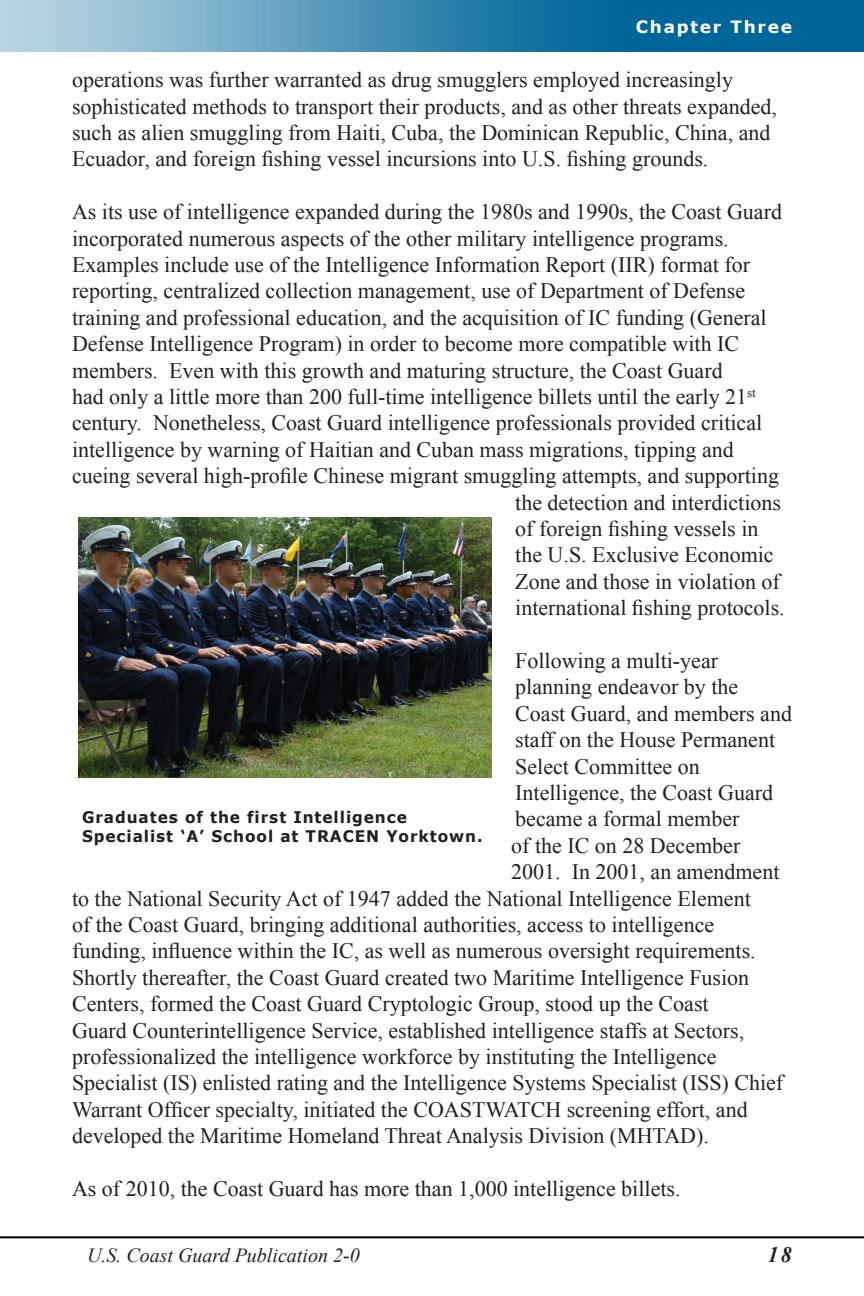
<style>
.page{position:relative;width:864px;height:1296px;background:#fff}
.page>*{position:absolute;margin:0;border:0;box-sizing:border-box;transform-origin:0 0}
.t1{font:22px/26.4px "Times New Roman";color:#231f20}
.t2{font:italic 700 22px "Times New Roman";color:#231f20}
.t3{font:italic 20px "Times New Roman";color:#231f20}
.t4{font:700 17px "Verdana";letter-spacing:.1em;color:#fff}
.t5{font:700 16px/19.2px "Verdana";letter-spacing:.06em;color:#231f20;scale:.96 1}
</style>
<div class="page">
<hr style="left:0;top:1236px;width:864px;height:2px;background:#000">
<img style="left:0;top:0;width:864px;height:52px">
<img style="left:78px;top:517px;width:413px;height:261px">
<p class="t4" style="left:636px;top:16px;width:158px">Chapter Three</p>
<p class="t1" style="left:72px;top:66px;width:707px">operations was further warranted as drug smugglers employed increasingly sophisticated methods to transport their products, and as other threats expanded, such as alien smuggling from Haiti, Cuba, the Dominican Republic, China, and Ecuador, and foreign fishing vessel incursions into U.S. fishing grounds.</p>
<p class="t1" style="left:72px;top:198px;width:712px">As its use of intelligence expanded during the 1980s and 1990s, the Coast Guard</p>
<p class="t1" style="left:72px;top:225px;width:658px">incorporated numerous aspects of the other military intelligence programs.</p>
<p class="t1" style="left:72px;top:251px;width:680px">Examples include use of the Intelligence Information Report (IIR) format for</p>
<p class="t1" style="left:72px;top:278px;width:675px">reporting, centralized collection management, use of Department of Defense</p>
<p class="t1" style="left:72px;top:304px;width:696px">training and professional education, and the acquisition of IC funding (General</p>
<p class="t1" style="left:72px;top:330px;width:669px">Defense Intelligence Program) in order to become more compatible with IC</p>
<p class="t1" style="left:72px;top:357px;width:652px">members. Even with this growth and maturing structure, the Coast Guard</p>
<p class="t1" style="left:72px;top:383px;width:685px">had only a little more than 200 full-time intelligence billets until the early 21<sup>st</sup></p>
<p class="t1" style="left:72px;top:410px;width:692px">century. Nonetheless, Coast Guard intelligence professionals provided critical</p>
<p class="t1" style="left:72px;top:436px;width:663px">intelligence by warning of Haitian and Cuban mass migrations, tipping and</p>
<p class="t1" style="left:72px;top:462px;width:709px">cueing several high-profile Chinese migrant smuggling attempts, and supporting</p>
<p class="t1" style="left:515px;top:489px;width:267px">the detection and interdictions</p>
<p class="t1" style="left:515px;top:515px;width:245px">of foreign fishing vessels in</p>
<p class="t1" style="left:515px;top:542px;width:260px">the U.S. Exclusive Economic</p>
<p class="t1" style="left:515px;top:568px;width:266px">Zone and those in violation of</p>
<p class="t1" style="left:515px;top:594px;width:271px">international fishing protocols.</p>
<p class="t1" style="left:515px;top:647px;width:204px">Following a multi-year</p>
<p class="t1" style="left:515px;top:674px;width:225px">planning endeavor by the</p>
<p class="t1" style="left:515px;top:700px;width:278px">Coast Guard, and members and</p>
<p class="t1" style="left:515px;top:726px;width:261px">staff on the House Permanent</p>
<p class="t1" style="left:515px;top:753px;width:186px">Select Committee on</p>
<p class="t1" style="left:515px;top:779px;width:259px">Intelligence, the Coast Guard</p>
<p class="t1" style="left:515px;top:806px;width:226px">became a formal member</p>
<p class="t1" style="left:511px;top:832px;width:231px">of the IC on 28 December</p>
<p class="t1" style="left:511px;top:858px;width:270px">2001. In 2001, an amendment</p>
<p class="t1" style="left:72px;top:885px;width:680px">to the National Security Act of 1947 added the National Intelligence Element</p>
<p class="t1" style="left:72px;top:911px;width:644px">of the Coast Guard, bringing additional authorities, access to intelligence</p>
<p class="t1" style="left:72px;top:938px;width:685px">funding, influence within the IC, as well as numerous oversight requirements.</p>
<p class="t1" style="left:72px;top:964px;width:679px">Shortly thereafter, the Coast Guard created two Maritime Intelligence Fusion</p>
<p class="t1" style="left:72px;top:990px;width:638px">Centers, formed the Coast Guard Cryptologic Group, stood up the Coast</p>
<p class="t1" style="left:72px;top:1017px;width:674px">Guard Counterintelligence Service, established intelligence staffs at Sectors,</p>
<p class="t1" style="left:72px;top:1043px;width:646px">professionalized the intelligence workforce by instituting the Intelligence</p>
<p class="t1" style="left:72px;top:1070px;width:713px">Specialist (IS) enlisted rating and the Intelligence Systems Specialist (ISS) Chief</p>
<p class="t1" style="left:72px;top:1096px;width:677px">Warrant Officer specialty, initiated the COASTWATCH screening effort, and</p>
<p class="t1" style="left:72px;top:1122px;width:638px">developed the Maritime Homeland Threat Analysis Division (MHTAD).</p>
<p class="t1" style="left:72px;top:1175px;width:610px">As of 2010, the Coast Guard has more than 1,000 intelligence billets.</p>
<p class="t5" style="left:82px;top:808px;width:419px">Graduates of the first Intelligence<br>Specialist ‘A’ School at TRACEN Yorktown.</p>
<p class="t3" style="left:87px;top:1242px;width:274px">U.S. Coast Guard Publication 2-0</p>
<p class="t2" style="left:768px;top:1240px;width:26px">18</p>
</div>
